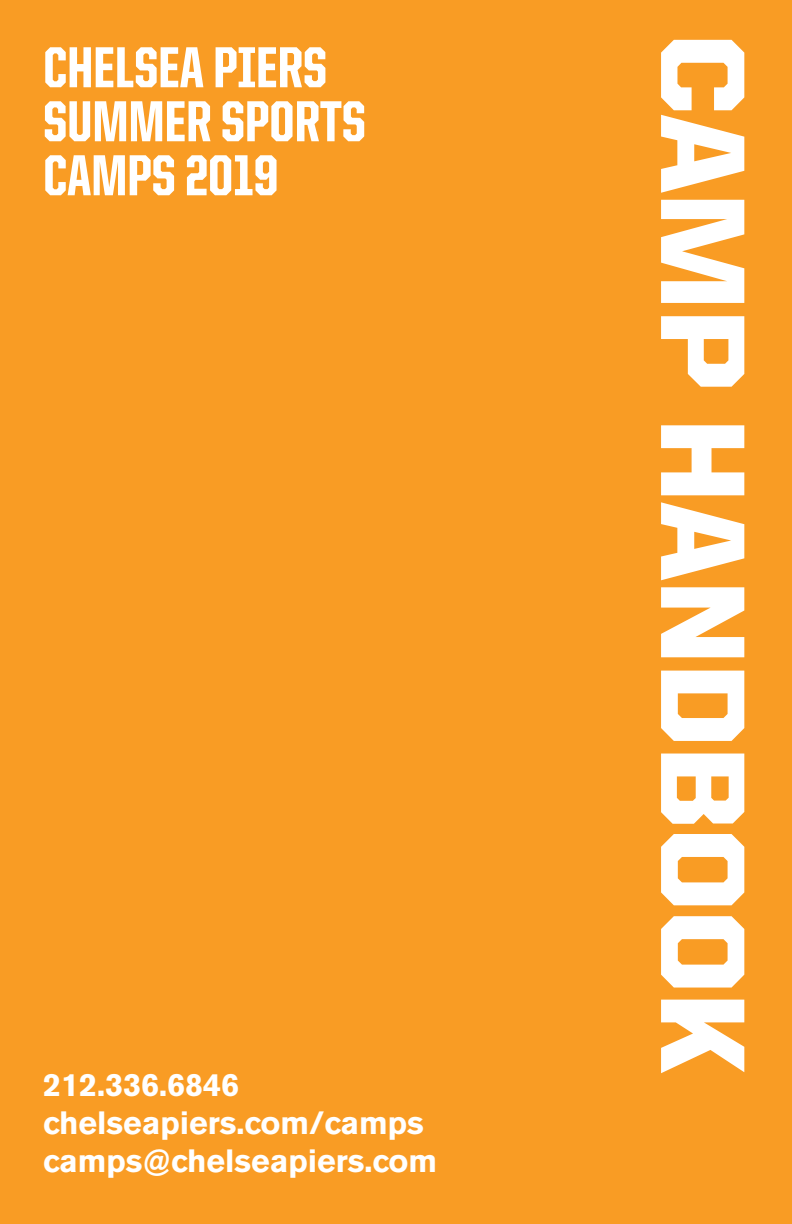
<style>
.page{position:relative;width:792px;height:1224px;background:#f99c24}
.page>*{position:absolute;margin:0;border:0;box-sizing:border-box;transform-origin:0 0}
.t1{font:900 120.6px "United Sans Reg";color:#fff}
.t2{font:800 58px/54px "United Sans Cond";color:#fff}
.t3{font:700 32px/38.4px "Akzidenz Grotesk BE";color:#fff}
</style>
<div class="page">
<h2 class="t2" style="left:43px;top:40px;width:324px">CHELSEA PIERS<br>SUMMER SPORTS<br>CAMPS 2019</h2>
<p class="t3" style="left:43px;top:1066px;width:395px">212.336.6846 chelseapiers.com/camps camps@chelseapiers.com</p>
<h1 class="t1" style="left:769px;top:34px;width:1042px;rotate:90deg">CAMP HANDBOOK</h1>
</div>
